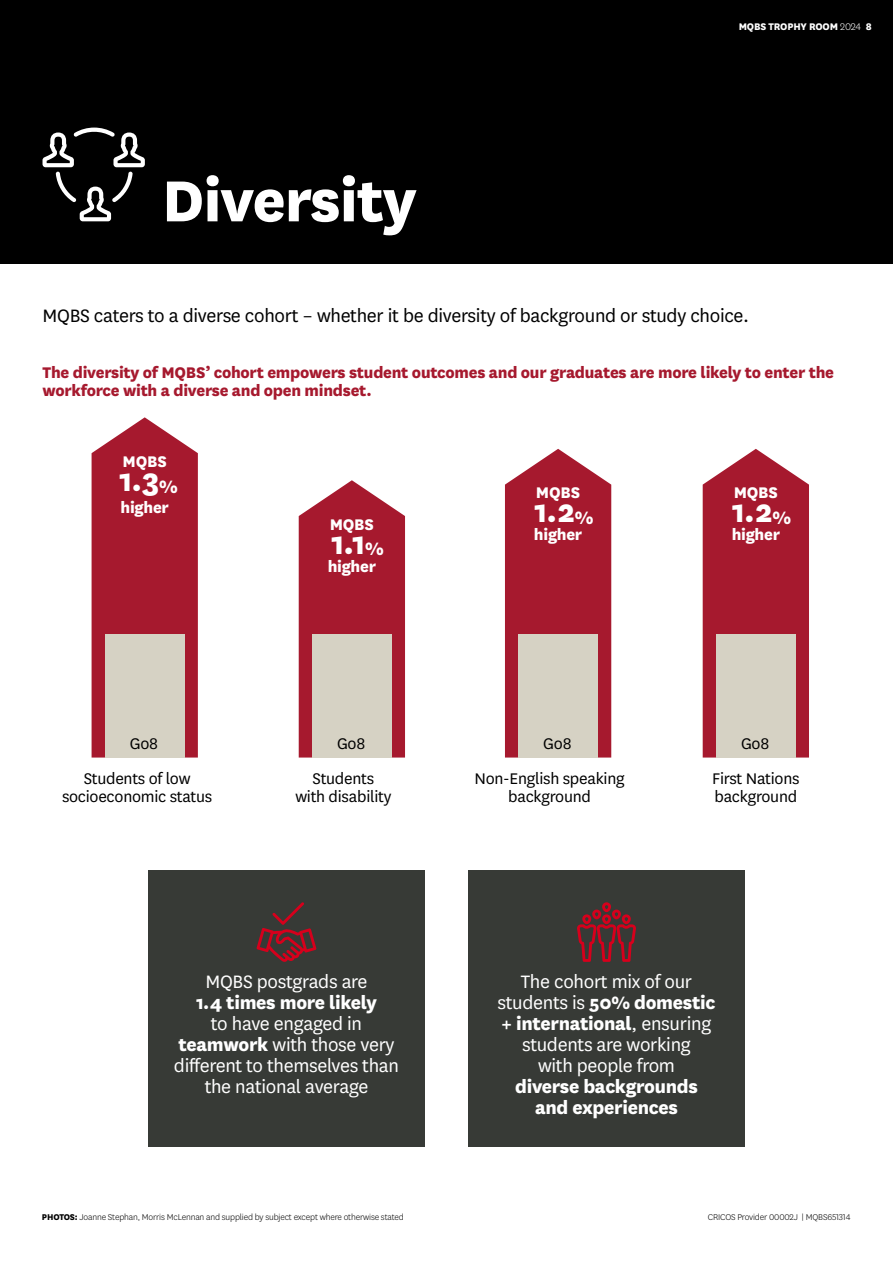
<style>
.page{position:relative;width:893px;height:1263px;background:#fff}
.page>*{position:absolute;margin:0;border:0;box-sizing:border-box;transform-origin:0 0}
.t1{font:800 67.5px "National";letter-spacing:-.015em;color:#fff}
.t2{font:800 36px "National";color:#fff}
.t3{font:21px/21px "National";letter-spacing:-.015em;color:#fff;text-align:center}
.t4{font:21px "National";letter-spacing:-.015em;color:#000}
.t5{font:800 21px/21px "National";letter-spacing:-.015em;color:#fff;text-align:center}
.t6{font:800 18px/18px "National";letter-spacing:-.015em;color:#a6192e}
.t7{font:18px/18px "National";letter-spacing:-.015em;color:#000;text-align:center}
.t8{font:800 18px "National";letter-spacing:-.015em;color:#fff}
.t9{font:800 11.25px "National";letter-spacing:-.015em;color:#fff}
.t10{font:300 9.75px "National";letter-spacing:-.015em;color:#000}
.s1{font-weight:300}
.s2{font-size:21px}
.s3{font-weight:800}
</style>
<div class="page">
<div style="left:0;top:0;width:893px;height:264px;background:#000"></div>
<svg style="left:43px;top:128px;width:102px;height:93px"></svg>
<div style="left:148px;top:870px;width:277px;height:276px;background:#373a36"></div>
<svg style="left:257px;top:902px;width:59px;height:60px"></svg>
<div style="left:468px;top:870px;width:277px;height:276px;background:#373a36"></div>
<svg style="left:577px;top:902px;width:59px;height:60px"></svg>
<svg style="left:92px;top:417px;width:106px;height:340px;background:#ac293d"></svg>
<svg style="left:299px;top:480px;width:106px;height:277px;background:#ae2f42"></svg>
<svg style="left:505px;top:449px;width:106px;height:308px;background:#ad2b3f"></svg>
<svg style="left:703px;top:449px;width:106px;height:308px;background:#ad2b3f"></svg>
<div style="left:105px;top:634px;width:80px;height:123px;background:#d6d2c4"></div>
<div style="left:312px;top:634px;width:80px;height:123px;background:#d6d2c4"></div>
<div style="left:518px;top:634px;width:80px;height:123px;background:#d6d2c4"></div>
<div style="left:716px;top:634px;width:80px;height:123px;background:#d6d2c4"></div>
<h1 class="t1" style="left:162px;top:152px;width:256px">Diversity</h1>
<p class="t9" style="left:739px;top:18px;width:134px">MQBS TROPHY ROOM <span class="s1">2024</span> 8</p>
<p class="t4" style="left:43px;top:302px;width:708px">MQBS caters to a diverse cohort – whether it be diversity of background or study choice.</p>
<p class="t6" style="left:43px;top:362px;width:793px">The diversity of MQBS’ cohort empowers student outcomes and our graduates are more likely to enter the workforce with a diverse and open mindset.</p>
<p class="t8" style="left:123px;top:448px;width:46px">MQBS</p>
<h2 class="t2" style="left:119px;top:454px;width:60px">1.3<span class="s2">%</span></h2>
<p class="t8" style="left:121px;top:495px;width:50px">higher</p>
<p class="t8" style="left:330px;top:511px;width:46px">MQBS</p>
<h2 class="t2" style="left:331px;top:517px;width:54px">1.1<span class="s2">%</span></h2>
<p class="t8" style="left:328px;top:553px;width:50px">higher</p>
<p class="t8" style="left:536px;top:480px;width:46px">MQBS</p>
<h2 class="t2" style="left:534px;top:485px;width:61px">1.2<span class="s2">%</span></h2>
<p class="t8" style="left:534px;top:522px;width:50px">higher</p>
<p class="t8" style="left:734px;top:480px;width:46px">MQBS</p>
<h2 class="t2" style="left:732px;top:485px;width:61px">1.2<span class="s2">%</span></h2>
<p class="t8" style="left:732px;top:522px;width:50px">higher</p>
<p class="t7" style="left:130px;top:734px;width:30px">Go8</p>
<p class="t7" style="left:337px;top:734px;width:30px">Go8</p>
<p class="t7" style="left:543px;top:734px;width:30px">Go8</p>
<p class="t7" style="left:741px;top:734px;width:30px">Go8</p>
<p class="t7" style="left:62px;top:768px;width:152px">Students of low socioeconomic status</p>
<p class="t7" style="left:295px;top:768px;width:98px">Students<br>with disability</p>
<p class="t7" style="left:474px;top:768px;width:152px">Non-English speaking background</p>
<p class="t7" style="left:712px;top:768px;width:89px;text-align:left">First Nations background</p>
<p class="t3" style="left:205px;top:970px;width:164px">MQBS postgrads are</p>
<p class="t5" style="left:196px;top:990px;width:182px">1.4 times more likely</p>
<p class="t3" style="left:174px;top:1012px;width:227px">to have engaged in <span class="s3">teamwork</span> with those very different to themselves than the national average</p>
<p class="t3" style="left:498px;top:970px;width:219px">The cohort mix of our students is <span class="s3">50% domestic + international</span>, ensuring students are working<br>with people from</p>
<p class="t5" style="left:515px;top:1074px;width:184px">diverse backgrounds and experiences</p>
<p class="t10" style="left:42px;top:1211px;width:363px"><span class="s3">PHOTOS:</span> Joanne Stephan, Morris McLennan and supplied by subject except where otherwise stated</p>
<p class="t10" style="left:708px;top:1211px;width:144px">CRICOS Provider 00002J | MQBS651314</p>
</div>
